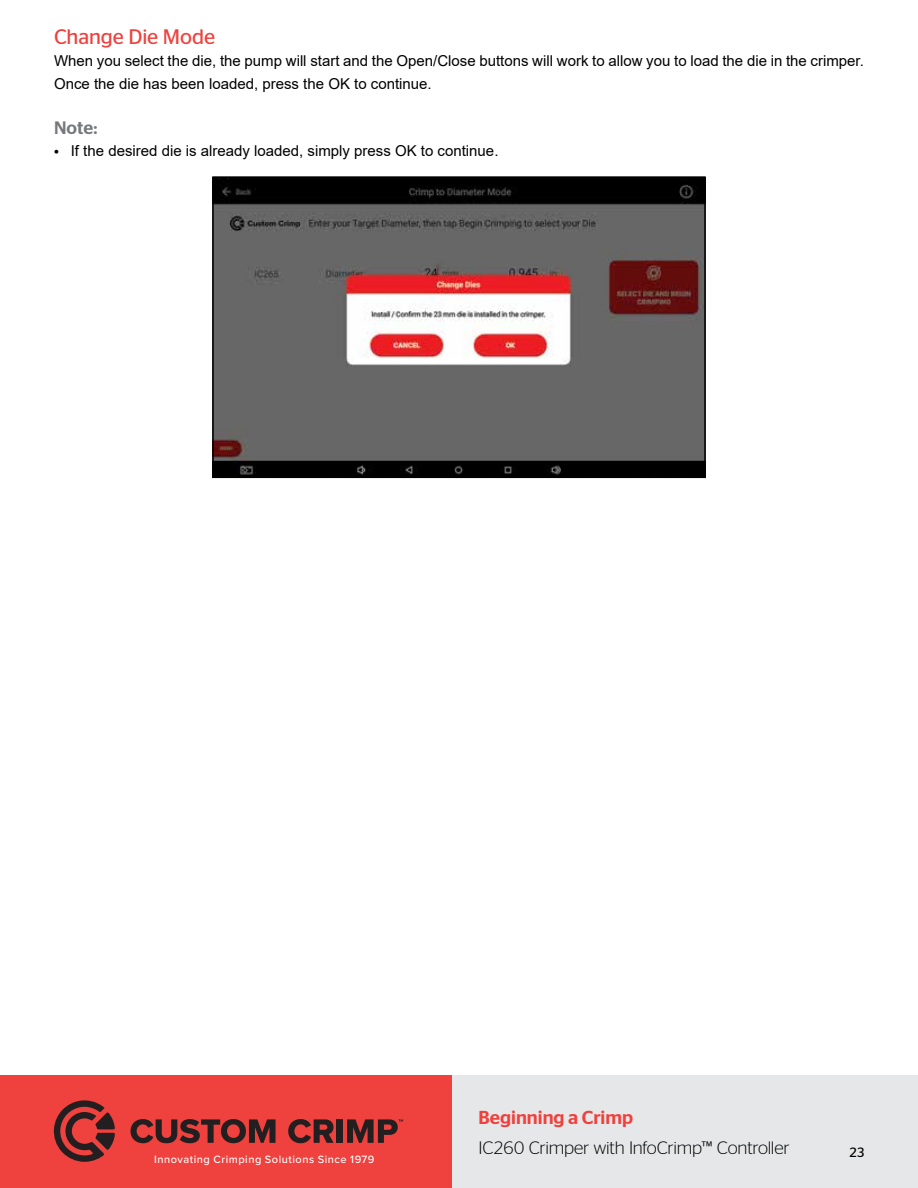
<style>
.page{position:relative;width:918px;height:1188px;background:#fff}
.page>*{position:absolute;margin:0;border:0;box-sizing:border-box;transform-origin:0 0}
.t1{font:21px "Continental Stag Sans";letter-spacing:-.005em;color:#ef413d}
.t2{font:500 18.75px "Continental Stag Sans";color:#ef413d}
.t3{font:300 18px "Continental Stag Sans";letter-spacing:-.015em;color:#000}
.t4{font:500 18px "Continental Stag Sans";color:#77787b}
.t5{font:15px/22.5px "Arial";color:#000}
.t6{font:13.5px "Continental Stag Sans";color:#000}
.t7{font:500 10.95px "Proxima Nova";letter-spacing:.045em;color:#fff}
.s1{font-family:"Continental Stag Sans"}
</style>
<div class="page">
<div style="left:256px;top:1076px;width:662px;height:112px;background:#e6e7e8"></div>
<div style="left:0;top:1076px;width:451px;height:112px;background:#ef413d"></div>
<svg style="left:53px;top:1100px;width:62px;height:62px"></svg>
<svg style="left:131px;top:1119px;width:145px;height:24px"></svg>
<svg style="left:288px;top:1119px;width:46px;height:24px"></svg>
<div style="left:337px;top:1119px;width:6px;height:24px;background:#231f20"></div>
<svg style="left:347px;top:1119px;width:56px;height:24px"></svg>
<img style="left:215px;top:179px;width:488px;height:296px">
<div style="left:212px;top:176px;width:494px;height:302px;border:2px solid #000"></div>
<h1 class="t1" style="left:54px;top:25px;width:163px">Change Die Mode</h1>
<p class="t5" style="left:54px;top:50px;width:811px">When you select the die, the pump will start and the Open/Close buttons will work to allow you to load the die in the crimper.<br>Once the die has been loaded, press the OK to continue.</p>
<p class="t4" style="left:54px;top:117px;width:45px">Note:</p>
<p class="t5" style="left:54px;top:140px;width:446px"><span class="s1">•</span> If the desired die is already loaded, simply press OK to continue.</p>
<p class="t7" style="left:154px;top:1151px;width:222px">Innovating Crimping Solutions Since 1979</p>
<p class="t2" style="left:478px;top:1106px;width:156px">Beginning a Crimp</p>
<p class="t3" style="left:478px;top:1138px;width:313px">IC260 Crimper with InfoCrimp™ Controller</p>
<p class="t6" style="left:849px;top:1145px;width:17px">23</p>
</div>
